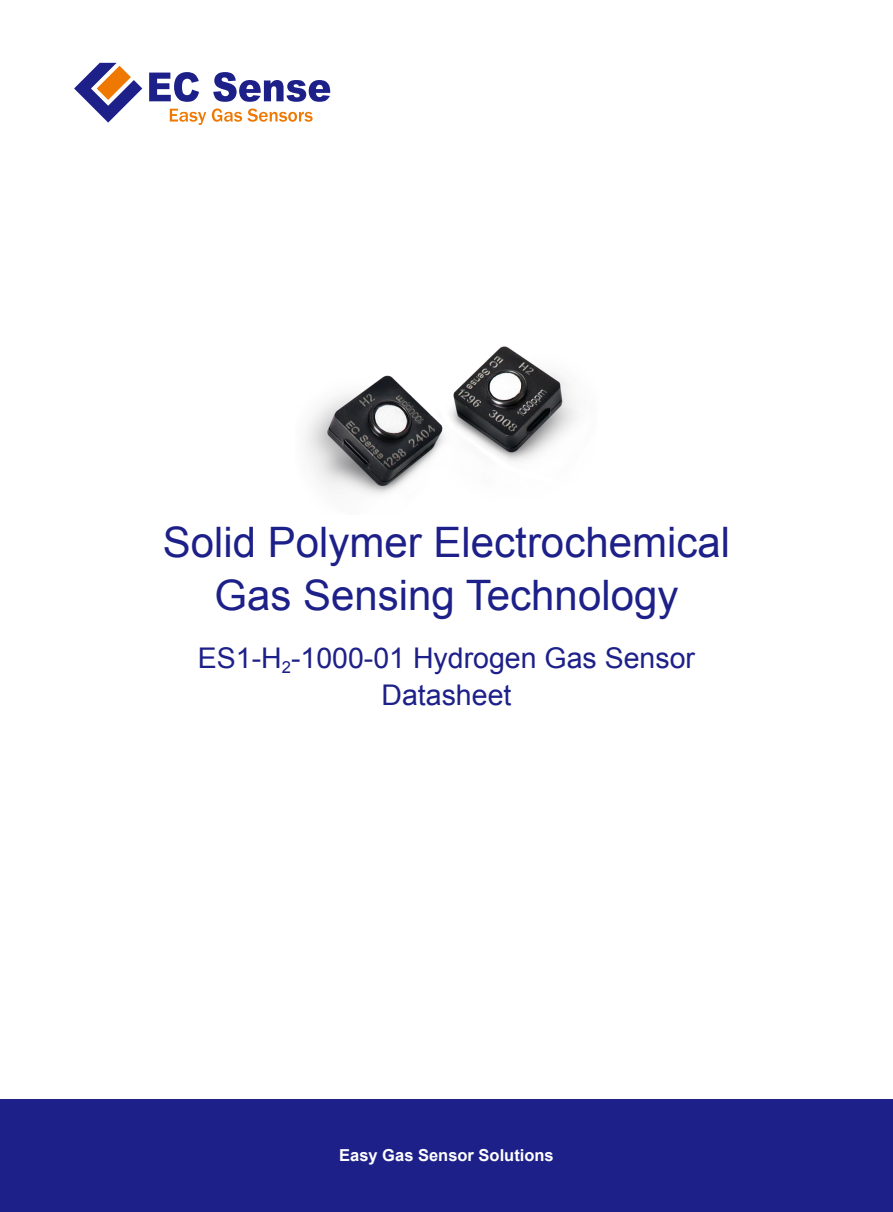
<style>
.page{position:relative;width:893px;height:1212px;background:#fff}
.page>*{position:absolute;margin:0;border:0;box-sizing:border-box;transform-origin:0 0}
.t1{font:42px/53.4px "Arial";color:#1d2088;text-align:center}
.t2{font:28.5px/37px "Arial";color:#1d2088;text-align:center}
.t3{font:700 16.5px "Arial";color:#fff}
</style>
<div class="page">
<svg style="left:149px;top:72px;width:50px;height:30px"></svg>
<svg style="left:213px;top:72px;width:117px;height:30px"></svg>
<svg style="left:74px;top:63px;width:68px;height:60px"></svg>
<svg style="left:170px;top:109px;width:36px;height:16px"></svg>
<svg style="left:212px;top:108px;width:101px;height:14px"></svg>
<img style="left:305px;top:346px;width:273px;height:149px">
<div style="left:0;top:1099px;width:893px;height:113px;background:#1d2088"></div>
<p class="t1" style="left:163px;top:516px;width:569px">Solid Polymer Electrochemical<br>Gas Sensing Technology</p>
<p class="t2" style="left:198px;top:640px;width:499px">ES1-H<sub>2</sub>-1000-01 Hydrogen Gas Sensor<br>Datasheet</p>
<p class="t3" style="left:339px;top:1144px;width:216px">Easy Gas Sensor Solutions</p>
</div>
